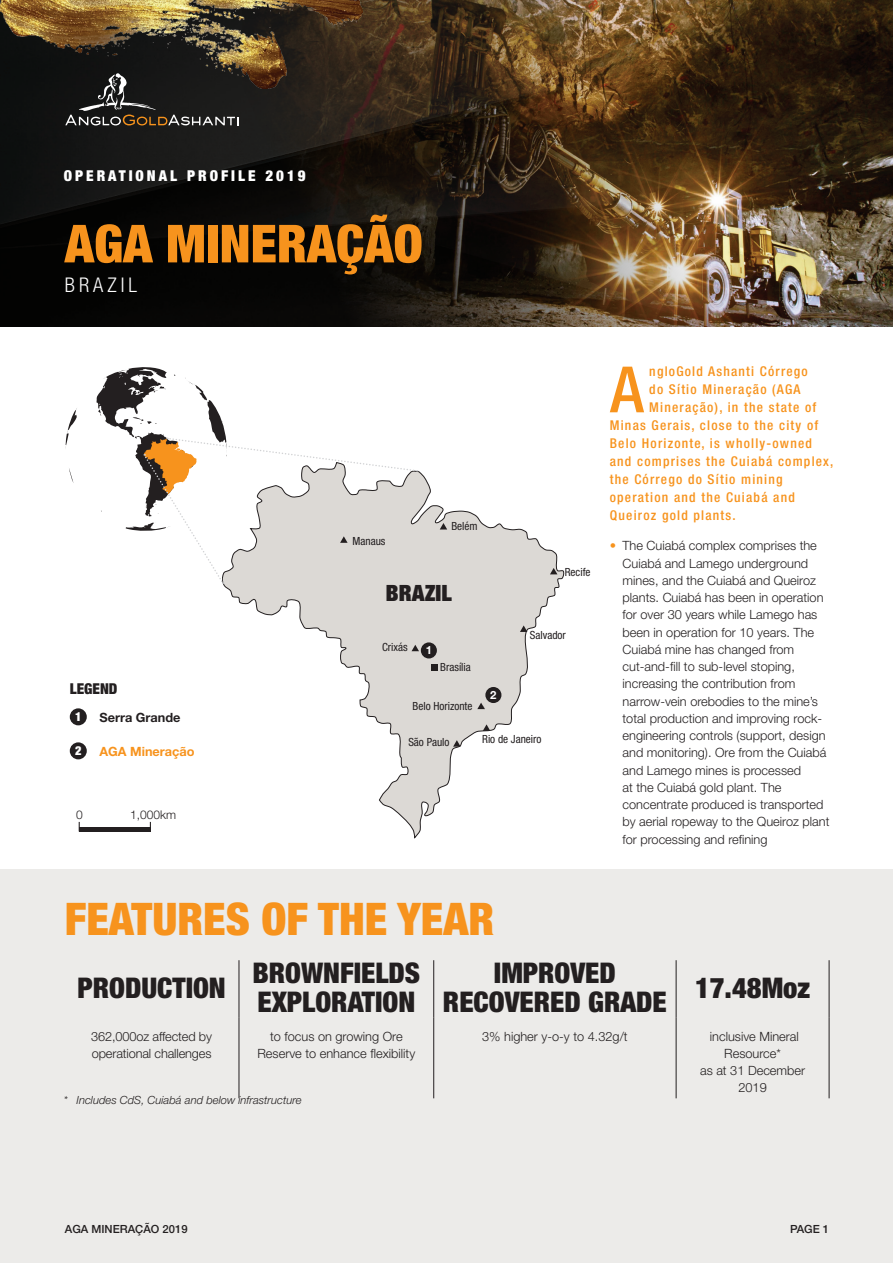
<style>
.page{position:relative;width:893px;height:1263px;background:#fff}
.page>*{position:absolute;margin:0;border:0;box-sizing:border-box;transform-origin:0 0}
._2020_Intro_paragrap{font:500 condensed 63.9px "Helvetica Neue";color:#f7931d}
.t1{font:900 condensed 52.5px "Helvetica Neue";color:#f7931d}
._2020_Heading_LV1{font:900 condensed 45px "Helvetica Neue";color:#f7931d}
._2020_Body_copy{font:900 condensed 28.5px/28.5px "Helvetica Neue";color:#231f20}
.t2{font:900 expanded 22.5px "Helvetica Neue";color:#231f20}
.t3{font:300 condensed 20.25px "Helvetica Neue";letter-spacing:.2em;color:#fff}
.t4{font:900 condensed 15px "Helvetica Neue";letter-spacing:.2em;color:#fff}
.t5{font:900 condensed 15px "Helvetica Neue";color:#231f20}
._2020_Intro_paragrap-2{font:500 condensed 13.5px "Helvetica Neue";letter-spacing:.09em;color:#f7931d}
._2020_Body_copy-2{font:300 12.75px/17.2px "Helvetica Neue";color:#231f20}
.t6{font:700 12.75px "Helvetica Neue";color:#f7931d}
.t7{font:700 12.75px "Helvetica Neue";color:#231f20}
.t8{font:900 condensed 12.45px "Helvetica Neue";color:#fff}
.t9{font:300 12px "Helvetica Neue";color:#231f20}
.t10{font:700 11.4px "Helvetica Neue";color:#fff}
.t11{font:condensed 11.25px "Helvetica Neue";color:#231f20}
._2020_Footnote{font:italic 300 11.25px "Helvetica Neue";color:#231f20}
.t12{font:500 11.25px "Helvetica Neue";color:#231f20}
.s1{font-weight:700;color:#f7931d}
</style>
<div class="page">
<div style="left:0;top:869px;width:893px;height:394px;background:#ecebe9"></div>
<img style="left:0;top:0;width:891px;height:327px">
<svg style="left:65px;top:89px;width:173px;height:36px"></svg>
<img style="left:0;top:0;width:362px;height:89px">
<hr style="left:239px;top:960px;width:1px;height:58px;background:#231f20">
<hr style="left:433px;top:960px;width:1px;height:58px;background:#231f20">
<hr style="left:676px;top:960px;width:1px;height:58px;background:#231f20">
<hr style="left:829px;top:960px;width:1px;height:58px;background:#231f20">
<hr style="left:239px;top:1018px;width:1px;height:80px;background:#231f20">
<hr style="left:433px;top:1018px;width:1px;height:80px;background:#231f20">
<hr style="left:676px;top:1018px;width:1px;height:80px;background:#231f20">
<hr style="left:829px;top:1018px;width:1px;height:80px;background:#231f20">
<svg style="left:223px;top:470px;width:341px;height:368px"></svg>
<svg style="left:440px;top:523px;width:7px;height:6px"></svg>
<svg style="left:550px;top:568px;width:7px;height:6px"></svg>
<svg style="left:520px;top:625px;width:7px;height:7px"></svg>
<svg style="left:477px;top:703px;width:8px;height:6px"></svg>
<svg style="left:412px;top:645px;width:7px;height:6px"></svg>
<svg style="left:483px;top:724px;width:7px;height:7px"></svg>
<svg style="left:453px;top:740px;width:8px;height:7px"></svg>
<div style="left:431px;top:664px;width:7px;height:6px;background:#231f20"></div>
<div style="left:421px;top:642px;width:16px;height:16px;background:#231f20;border-radius:50%"></div>
<div style="left:485px;top:687px;width:16px;height:16px;background:#231f20;border-radius:50%"></div>
<svg style="left:65px;top:408px;width:12px;height:40px"></svg>
<svg style="left:69px;top:468px;width:5px;height:15px"></svg>
<svg style="left:96px;top:367px;width:322px;height:217px"></svg>
<hr style="left:79px;top:827px;width:72px;height:4px;background:#231f20">
<div style="left:70px;top:708px;width:17px;height:17px;background:#231f20;border-radius:50%"></div>
<div style="left:70px;top:742px;width:17px;height:17px;background:#231f20;border-radius:50%"></div>
<p class="t4" style="left:64px;top:166px;width:243px">OPERATIONAL PROFILE 2019</p>
<p class="t1" style="left:65px;top:211px;width:359px">AGA MINERAÇÃO</p>
<p class="t3" style="left:65px;top:274px;width:74px">BRAZIL</p>
<p class="t5" style="left:70px;top:679px;width:49px">LEGEND</p>
<p class="t8" style="left:75px;top:709px;width:8px">1</p>
<p class="t7" style="left:100px;top:709px;width:83px">Serra Grande</p>
<p class="t8" style="left:75px;top:743px;width:8px">2</p>
<p class="t6" style="left:100px;top:743px;width:97px">AGA Mineração</p>
<p class="t9" style="left:76px;top:807px;width:8px">0</p>
<p class="t9" style="left:130px;top:807px;width:48px">1,000km</p>
<p class="t11" style="left:353px;top:534px;width:34px">Manaus</p>
<p class="t11" style="left:451px;top:520px;width:28px">Belém</p>
<p class="t2" style="left:386px;top:578px;width:67px">BRAZIL</p>
<p class="t11" style="left:382px;top:641px;width:27px">Crixás</p>
<p class="t10" style="left:426px;top:643px;width:8px">1</p>
<p class="t11" style="left:440px;top:660px;width:32px">Brasília</p>
<p class="t11" style="left:413px;top:699px;width:61px">Belo Horizonte</p>
<p class="t10" style="left:490px;top:688px;width:8px">2</p>
<p class="t11" style="left:565px;top:565px;width:27px">Recife</p>
<p class="t11" style="left:530px;top:628px;width:38px">Salvador</p>
<p class="t11" style="left:408px;top:735px;width:43px">São Paulo</p>
<p class="t11" style="left:482px;top:732px;width:61px">Rio de Janeiro</p>
<p class="_2020_Intro_paragrap" style="left:610px;top:351px;width:35px">A</p>
<p class="_2020_Intro_paragrap-2" style="left:649px;top:363px;width:160px">ngloGold Ashanti Córrego</p>
<p class="_2020_Intro_paragrap-2" style="left:649px;top:381px;width:153px">do Sítio Mineração (AGA</p>
<p class="_2020_Intro_paragrap-2" style="left:649px;top:399px;width:168px">Mineração), in the state of</p>
<p class="_2020_Intro_paragrap-2" style="left:610px;top:417px;width:210px">Minas Gerais, close to the city of</p>
<p class="_2020_Intro_paragrap-2" style="left:610px;top:435px;width:204px">Belo Horizonte, is wholly-owned</p>
<p class="_2020_Intro_paragrap-2" style="left:610px;top:453px;width:225px">and comprises the Cuiabá complex,</p>
<p class="_2020_Intro_paragrap-2" style="left:610px;top:471px;width:174px">the Córrego do Sítio mining</p>
<p class="_2020_Intro_paragrap-2" style="left:610px;top:489px;width:187px">operation and the Cuiabá and</p>
<p class="_2020_Intro_paragrap-2" style="left:610px;top:507px;width:128px">Queiroz gold plants.</p>
<p class="_2020_Body_copy-2" style="left:622px;top:537px;width:208px;text-indent:-13px"><span class="s1">•</span> The Cuiabá complex comprises the Cuiabá and Lamego underground mines, and the Cuiabá and Queiroz plants. Cuiabá has been in operation for over 30 years while Lamego has been in operation for 10 years. The Cuiabá mine has changed from cut-and-fill to sub-level stoping, increasing the contribution from narrow-vein orebodies to the mine’s total production and improving rock&shy;engineering controls (support, design and monitoring). Ore from the Cuiabá and Lamego mines is processed<br>at the Cuiabá gold plant. The concentrate produced is transported by aerial ropeway to the Queiroz plant for processing and refining</p>
<p class="_2020_Heading_LV1" style="left:65px;top:891px;width:431px">FEATURES OF THE YEAR</p>
<p class="_2020_Body_copy" style="left:77px;top:973px;width:150px">PRODUCTION</p>
<p class="_2020_Body_copy" style="left:252px;top:958px;width:169px">BROWNFIELDS<br>EXPLORATION</p>
<p class="_2020_Body_copy" style="left:443px;top:958px;width:225px;text-align:center">IMPROVED<br>RECOVERED GRADE</p>
<p class="_2020_Body_copy" style="left:695px;top:973px;width:117px">17.48Moz</p>
<p class="_2020_Body_copy-2" style="left:91px;top:1027px;width:122px">362,000oz affected by operational challenges</p>
<p class="_2020_Body_copy-2" style="left:257px;top:1027px;width:159px;text-align:center">to focus on growing Ore<br>Reserve to enhance flexibility</p>
<p class="_2020_Body_copy-2" style="left:482px;top:1027px;width:147px">3% higher y-o-y to 4.32g/t</p>
<p class="_2020_Body_copy-2" style="left:700px;top:1027px;width:107px;text-align:center">inclusive Mineral<br>Resource*<br>as at 31 December<br>2019</p>
<p class="_2020_Footnote" style="left:64px;top:1093px;width:240px">* Includes CdS, Cuiabá and below infrastructure</p>
<p class="t12" style="left:65px;top:1223px;width:124px">AGA MINERAÇÃO 2019</p>
<p class="t12" style="left:790px;top:1223px;width:41px">PAGE 1</p>
</div>
